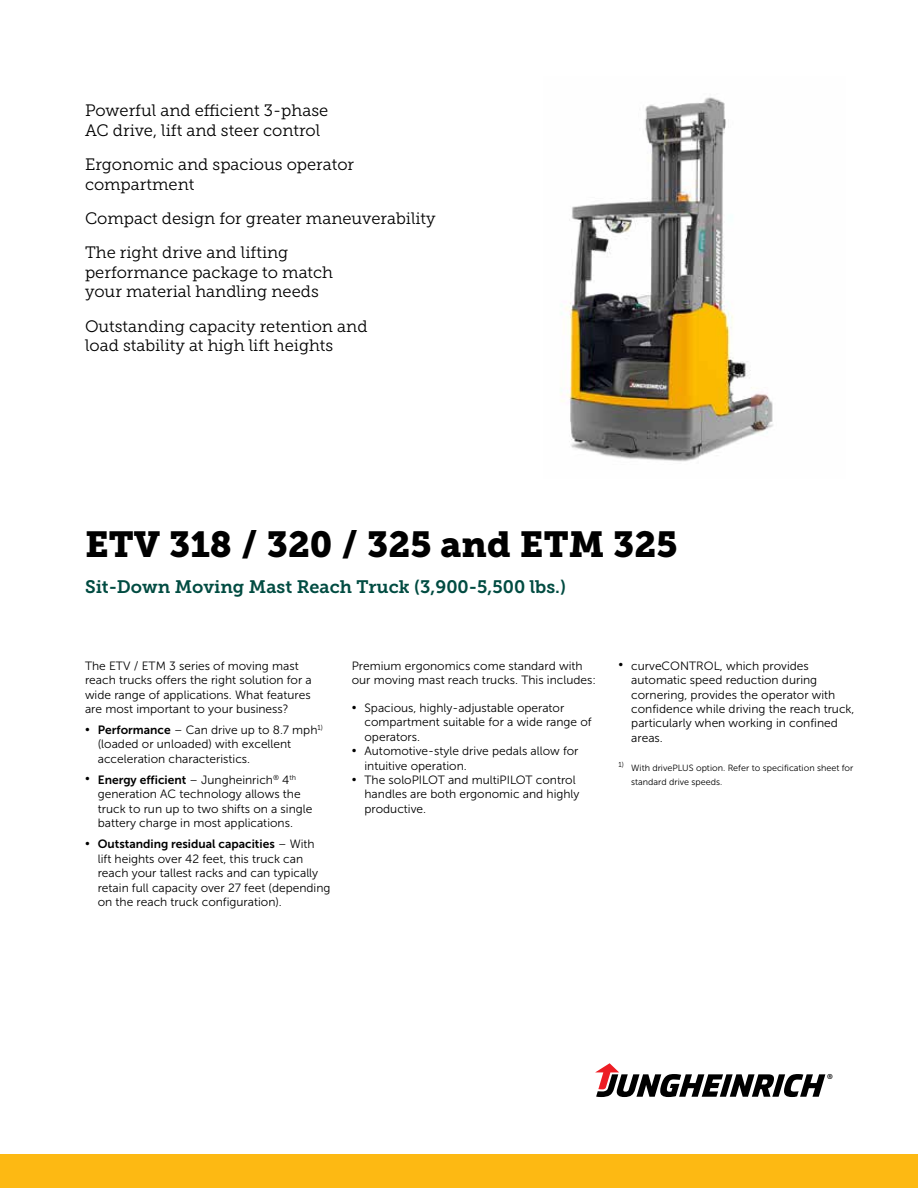
<style>
.page{position:relative;width:918px;height:1188px;background:#fff}
.page>*{position:absolute;margin:0;border:0;box-sizing:border-box;transform-origin:0 0}
.t1{font:36px "Museo Slab 900";color:#000}
.t2{font:18px "Museo Slab 700";color:#004b41}
.t3{font:16.5px/19.5px "Museo Slab 300";color:#000}
.t4{font:12px/14.4px "Museo Sans 300";color:#000}
.t5{font:12px "Museo Sans 700";color:#000}
.t6{font:9px/14.4px "Museo Sans 300";color:#000}
.t7{font:7.05px "Museo Sans 700";color:#000}
.s1{font-family:"Museo Sans 700"}
.s2{font-family:"Museo Sans 300"}
</style>
<div class="page">
<img style="left:560px;top:97px;width:213px;height:365px">
<svg style="left:595px;top:1063px;width:230px;height:34px"></svg>
<div style="left:0;top:1155px;width:918px;height:33px;background:#fdb913"></div>
<h3 class="t3" style="left:85px;top:101px;width:245px">Powerful and efficient 3-phase<br>AC drive, lift and steer control</h3>
<h3 class="t3" style="left:85px;top:155px;width:271px">Ergonomic and spacious operator compartment</h3>
<h3 class="t3" style="left:85px;top:201px;width:352px;line-height:34.3px">Compact design for greater maneuverability<br>The right drive and lifting</h3>
<h3 class="t3" style="left:85px;top:263px;width:250px">performance package to match your material handling needs</h3>
<h3 class="t3" style="left:85px;top:317px;width:284px">Outstanding capacity retention and load stability at high lift heights</h3>
<h1 class="t1" style="left:85px;top:524px;width:594px">ETV 318 / 320 / 325 and ETM 325</h1>
<h2 class="t2" style="left:85px;top:577px;width:482px">Sit-Down Moving Mast Reach Truck (3,900-5,500 lbs.)</h2>
<p class="t4" style="left:85px;top:658px;width:228px">The ETV / ETM 3 series of moving mast reach trucks offers the right solution for a wide range of applications. What features are most important to your business?</p>
<p class="t4" style="left:98px;top:723px;width:227px;text-indent:-13px">• <span class="s1">Performance</span> – Can drive up to 8.7 mph<sup>1) </sup>(loaded or unloaded) with excellent acceleration characteristics.</p>
<p class="t4" style="left:98px;top:773px;width:216px;text-indent:-13px">• <span class="s1">Energy efficient</span> – Jungheinrich<sup>®</sup> 4<sup>th </sup>generation AC technology allows the truck to run up to two shifts on a single battery charge in most applications.</p>
<p class="t5" style="left:85px;top:838px;width:231px"><span class="s2">•</span> Outstanding residual capacities <span class="s2">– With</span></p>
<p class="t4" style="left:98px;top:852px;width:234px">lift heights over 42 feet, this truck can reach your tallest racks and can typically retain full capacity over 27 feet (depending on the reach truck configuration).</p>
<p class="t4" style="left:352px;top:658px;width:246px">Premium ergonomics come standard with our moving mast reach trucks. This includes:</p>
<p class="t4" style="left:365px;top:701px;width:229px;text-indent:-13px">• Spacious, highly-adjustable operator compartment suitable for a wide range of operators.</p>
<p class="t4" style="left:365px;top:744px;width:216px;text-indent:-13px">• Automotive-style drive pedals allow for intuitive operation.</p>
<p class="t4" style="left:365px;top:773px;width:216px;text-indent:-13px">• The soloPILOT and multiPILOT control handles are both ergonomic and highly productive.</p>
<p class="t4" style="left:631px;top:658px;width:225px;text-indent:-13px">• curveCONTROL, which provides automatic speed reduction during cornering, provides the operator with confidence while driving the reach truck, particularly when working in confined areas.</p>
<p class="t6" style="left:631px;top:760px;width:224px;text-indent:-13px"><sup>1)</sup> With drivePLUS option. Refer to specification sheet for standard drive speeds.</p>
<p class="t7" style="left:827px;top:1073px;width:7px">®</p>
</div>
